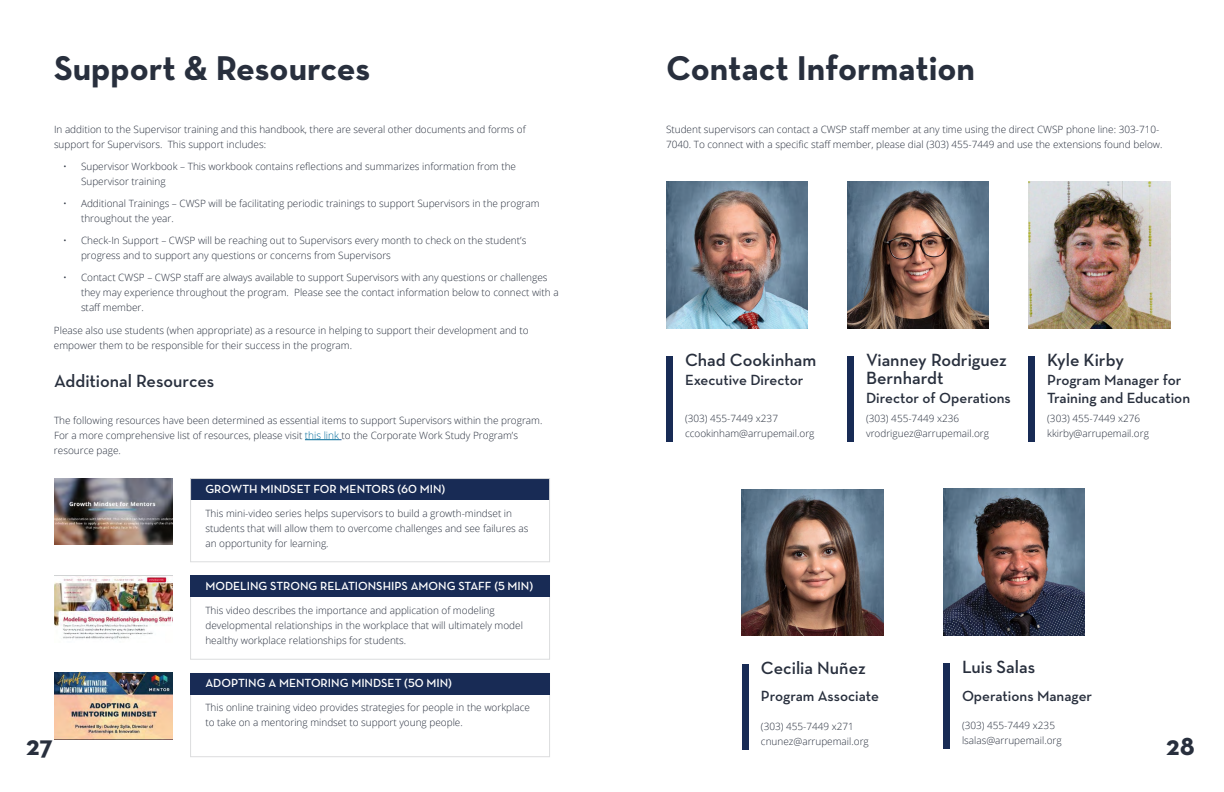
<style>
.page{position:relative;width:1224px;height:792px;background:#fff}
.page>*{position:absolute;margin:0;border:0;box-sizing:border-box;transform-origin:0 0}
.t1{font:700 35px "Neutraface Text";color:#282f3d}
.t2{font:700 28px "Neutraface Text";color:#282f3d}
.t3{font:600 18px/18px "Neutraface Text";color:#282f3d}
.t4{font:600 15px/18px "Neutraface Text";color:#282f3d}
.t5{font:600 12px "Neutraface Text";color:#fff}
.t6{font:300 10px/15px "Open Sans";color:#282f3d}
.s1{color:#006a99}
</style>
<div class="page">
<div style="left:190px;top:478px;width:360px;height:21px;background:#182b55"></div>
<div style="left:190px;top:478px;width:360px;height:84px;border:1px solid #dcddde"></div>
<div style="left:190px;top:673px;width:360px;height:84px;border:1px solid #dcddde"></div>
<div style="left:190px;top:673px;width:360px;height:21px;background:#182b55"></div>
<div style="left:190px;top:576px;width:360px;height:84px;border:1px solid #dcddde"></div>
<div style="left:190px;top:576px;width:360px;height:21px;background:#182b55"></div>
<img style="left:54px;top:478px;width:119px;height:67px">
<img style="left:742px;top:489px;width:142px;height:147px">
<img style="left:943px;top:488px;width:142px;height:147px">
<img style="left:847px;top:182px;width:142px;height:146px">
<img style="left:666px;top:182px;width:142px;height:146px">
<img style="left:1028px;top:182px;width:142px;height:146px">
<img style="left:54px;top:673px;width:119px;height:67px">
<img style="left:54px;top:576px;width:119px;height:64px">
<div style="left:943px;top:663px;width:7px;height:86px;background:#182b55"></div>
<div style="left:742px;top:664px;width:7px;height:86px;background:#182b55"></div>
<div style="left:1028px;top:357px;width:7px;height:85px;background:#182b55"></div>
<div style="left:666px;top:357px;width:7px;height:85px;background:#182b55"></div>
<div style="left:847px;top:357px;width:7px;height:85px;background:#182b55"></div>
<hr style="left:305px;top:439px;width:34px;height:1px;background:#006a99">
<h1 class="t1" style="left:54px;top:46px;width:318px">Support &amp; Resources</h1>
<p class="t6" style="left:54px;top:121px;width:473px">In addition to the Supervisor training and this handbook, there are several other documents and forms of support for Supervisors. This support includes:</p>
<p class="t6" style="left:81px;top:158px;width:437px;text-indent:-18px">• Supervisor Workbook – This workbook contains reflections and summarizes information from the<br>Supervisor training</p>
<p class="t6" style="left:81px;top:196px;width:460px;text-indent:-18px">• Additional Trainings – CWSP will be facilitating periodic trainings to support Supervisors in the program throughout the year.</p>
<p class="t6" style="left:81px;top:233px;width:447px;text-indent:-18px">• Check-In Support – CWSP will be reaching out to Supervisors every month to check on the student’s progress and to support any questions or concerns from Supervisors</p>
<p class="t6" style="left:81px;top:270px;width:479px;text-indent:-18px">• Contact CWSP – CWSP staff are always available to support Supervisors with any questions or challenges they may experience throughout the program. Please see the contact information below to connect with a staff member.</p>
<p class="t6" style="left:54px;top:322px;width:476px">Please also use students (when appropriate) as a resource in helping to support their development and to empower them to be responsible for their success in the program.</p>
<h3 class="t3" style="left:54px;top:371px;width:162px">Additional Resources</h3>
<p class="t6" style="left:54px;top:413px;width:490px">The following resources have been determined as essential items to support Supervisors within the program.<br>For a more comprehensive list of resources, please visit <span class="s1">this link</span> to the Corporate Work Study Program’s resource page.</p>
<p class="t5" style="left:205px;top:481px;width:241px">GROWTH MINDSET FOR MENTORS (60 MIN)</p>
<p class="t6" style="left:205px;top:506px;width:324px">This mini-video series helps supervisors to build a growth-mindset in students that will allow them to overcome challenges and see failures as an opportunity for learning.</p>
<p class="t5" style="left:205px;top:578px;width:329px">MODELING STRONG RELATIONSHIPS AMONG STAFF (5 MIN)</p>
<p class="t6" style="left:205px;top:602px;width:319px">This video describes the importance and application of modeling developmental relationships in the workplace that will ultimately model healthy workplace relationships for students.</p>
<h1 class="t1" style="left:666px;top:46px;width:311px">Contact Information</h1>
<p class="t6" style="left:666px;top:121px;width:498px">Student supervisors can contact a CWSP staff member at any time using the direct CWSP phone line: 303-710-<br>7040. To connect with a specific staff member, please dial (303) 455-7449 and use the extensions found below.</p>
<h3 class="t3" style="left:685px;top:351px;width:133px">Chad Cookinham</h3>
<h3 class="t4" style="left:685px;top:371px;width:120px">Executive Director</h3>
<p class="t6" style="left:685px;top:411px;width:131px">(303) 455-7449 x237 ccookinham@arrupemail.org</p>
<h3 class="t3" style="left:866px;top:351px;width:142px">Vianney Rodriguez<br>Bernhardt</h3>
<h3 class="t4" style="left:866px;top:389px;width:146px">Director of Operations</h3>
<p class="t6" style="left:866px;top:411px;width:124px">(303) 455-7449 x236 vrodriguez@arrupemail.org</p>
<h3 class="t3" style="left:1047px;top:351px;width:78px">Kyle Kirby</h3>
<h3 class="t4" style="left:1047px;top:371px;width:144px">Program Manager for<br>Training and Education</h3>
<p class="t6" style="left:1047px;top:411px;width:103px">(303) 455-7449 x276 kkirby@arrupemail.org</p>
<h3 class="t3" style="left:962px;top:658px;width:75px">Luis Salas</h3>
<h3 class="t4" style="left:962px;top:687px;width:132px">Operations Manager</h3>
<h3 class="t3" style="left:761px;top:659px;width:106px">Cecilia Nuñez</h3>
<h3 class="t4" style="left:761px;top:687px;width:120px">Program Associate</h3>
<p class="t5" style="left:205px;top:676px;width:248px">ADOPTING A MENTORING MINDSET (50 MIN)</p>
<p class="t6" style="left:205px;top:700px;width:326px">This online training video provides strategies for people in the workplace to take on a mentoring mindset to support young people.</p>
<p class="t6" style="left:962px;top:718px;width:101px">(303) 455-7449 x235 lsalas@arrupemail.org</p>
<p class="t6" style="left:761px;top:719px;width:109px">(303) 455-7449 x271 cnunez@arrupemail.org</p>
<h2 class="t2" style="left:26px;top:728px;width:29px">27</h2>
<h2 class="t2" style="left:1166px;top:728px;width:30px">28</h2>
</div>
